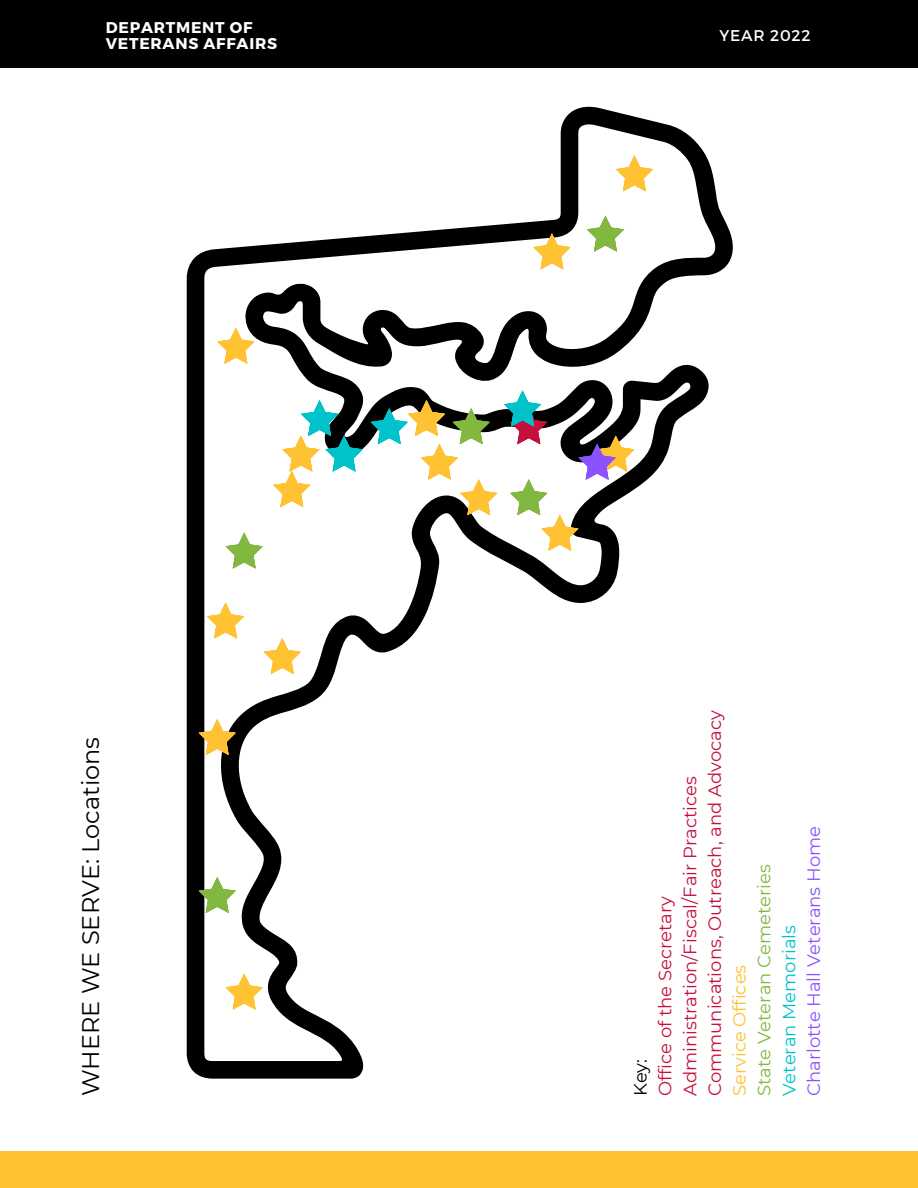
<style>
.page{position:relative;width:918px;height:1188px;background:#fff}
.page>*{position:absolute;margin:0;border:0;box-sizing:border-box;transform-origin:0 0}
.t1{font:24px "Montserrat";color:#000}
.t2{font:18px/24.8px "Montserrat";color:#c4103d}
.t3{font:18px "Montserrat";color:#8c52ff}
.t4{font:18px "Montserrat";color:#82b840}
.t5{font:18px "Montserrat";color:#00c2cb}
.t6{font:18px "Montserrat";color:#fec232}
.t7{font:18px "Montserrat";color:#000}
.t8{font:700 15.6px/15.9px "Montserrat";letter-spacing:.05em;color:#fff}
.t9{font:15.6px "Montserrat";letter-spacing:.05em;color:#fff}
</style>
<div class="page">
<svg style="left:187px;top:106px;width:546px;height:972px"></svg>
<div style="left:0;top:0;width:918px;height:67px;background:#000"></div>
<div style="left:0;top:1151px;width:918px;height:37px;background:#fec232"></div>
<svg style="left:616px;top:155px;width:37px;height:36px"></svg>
<svg style="left:533px;top:233px;width:38px;height:36px"></svg>
<svg style="left:217px;top:328px;width:37px;height:36px"></svg>
<svg style="left:207px;top:603px;width:37px;height:36px"></svg>
<svg style="left:264px;top:638px;width:37px;height:36px"></svg>
<svg style="left:199px;top:719px;width:37px;height:36px"></svg>
<svg style="left:226px;top:974px;width:37px;height:36px"></svg>
<svg style="left:199px;top:877px;width:37px;height:36px"></svg>
<svg style="left:226px;top:533px;width:37px;height:36px"></svg>
<svg style="left:587px;top:216px;width:37px;height:36px"></svg>
<svg style="left:504px;top:391px;width:130px;height:160px"></svg>
<svg style="left:371px;top:400px;width:126px;height:115px"></svg>
<svg style="left:273px;top:400px;width:90px;height:107px"></svg>
<p class="t8" style="left:106px;top:19px;width:173px">DEPARTMENT OF<br>VETERANS AFFAIRS</p>
<p class="t9" style="left:719px;top:25px;width:93px">YEAR 2022</p>
<h1 class="t1" style="left:76px;top:1096px;width:361px;rotate:-90deg">WHERE WE SERVE: Locations</h1>
<p class="t2" style="left:653px;top:1096px;width:388px;rotate:-90deg">Office of the Secretary<br>Administration/Fiscal/Fair Practices<br>Communications, Outreach, and Advocacy</p>
<p class="t6" style="left:728px;top:1096px;width:133px;rotate:-90deg">Service Offices</p>
<p class="t7" style="left:629px;top:1096px;width:39px;rotate:-90deg">Key:</p>
<p class="t4" style="left:753px;top:1096px;width:233px;rotate:-90deg">State Veteran Cemeteries</p>
<p class="t5" style="left:778px;top:1096px;width:173px;rotate:-90deg">Veteran Memorials</p>
<p class="t3" style="left:803px;top:1096px;width:272px;rotate:-90deg">Charlotte Hall Veterans Home</p>
</div>
